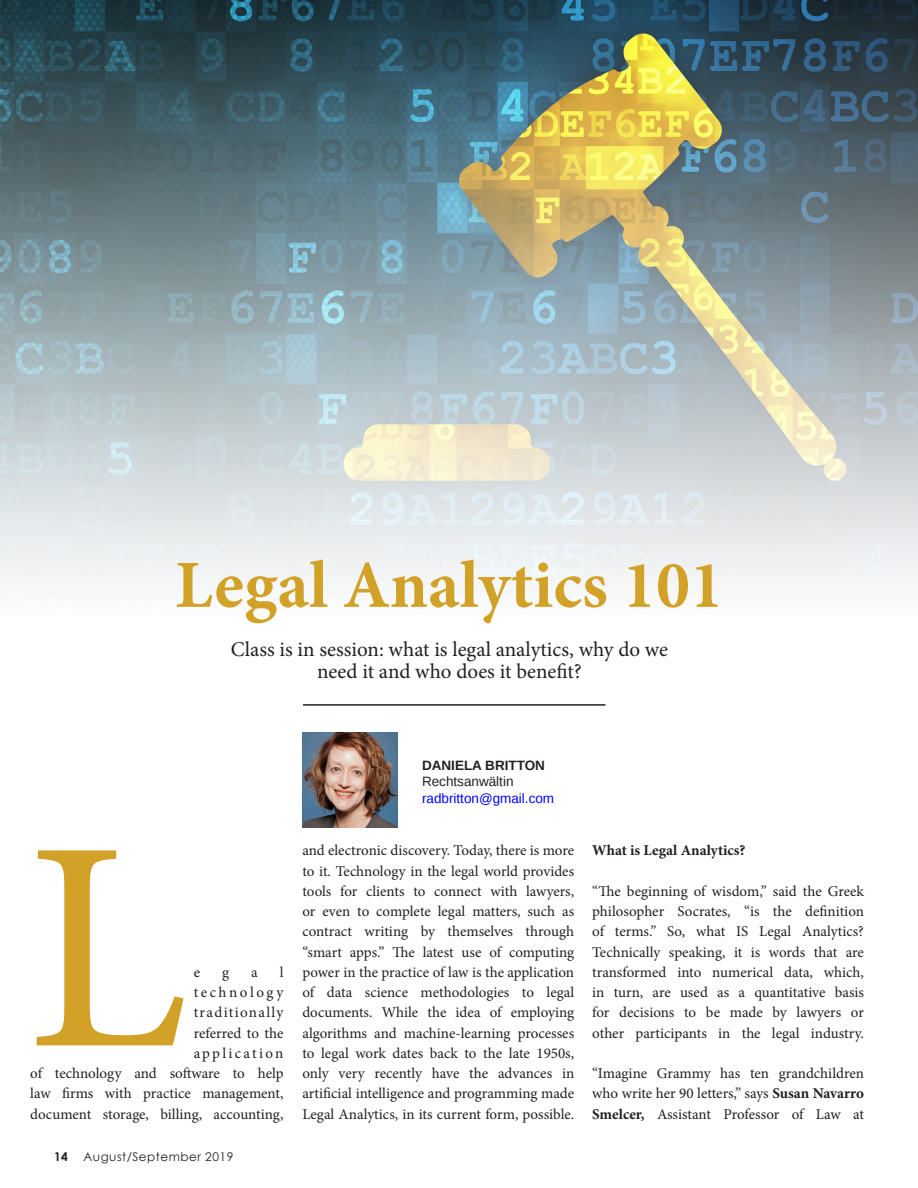
<style>
.page{position:relative;width:918px;height:1188px;background:#fff}
.page>*{position:absolute;margin:0;border:0;box-sizing:border-box;transform-origin:0 0}
.t1{font:300px "Minion Pro";color:#d2a128}
.t2{font:700 67.5px "Minion Pro";color:#d2a128}
.t3{font:21px/22.5px "Minion Pro";color:#231f20;text-align:center}
.t4{font:15px/20.2px "Minion Pro";color:#231f20;text-align:justify}
.t5{font:700 15px "Minion Pro";color:#231f20}
.t6{font:13.5px "Liberation Sans";color:#00f}
.t7{font:700 13.5px "Liberation Sans";color:#231f20}
.t8{font:13.5px "Liberation Sans";color:#231f20}
.t9{font:12px "Century Gothic";letter-spacing:.04em;color:#231f20}
.t10{font:700 12px "Century Gothic";color:#231f20}
.s1{font-weight:700}
</style>
<div class="page">
<img style="left:0;top:0;width:918px;height:828px">
<hr style="left:303px;top:704px;width:302px;height:2px;background:#231f20">
<img style="left:302px;top:732px;width:95px;height:95px">
<h2 class="t2" style="left:175px;top:538px;width:550px">Legal Analytics 101</h2>
<h3 class="t3" style="left:231px;top:638px;width:439px">Class is in session: what is legal analytics, why do we need it and who does it benefit?</h3>
<h1 class="t1" style="left:26px;top:749px;width:163px">L</h1>
<p class="t4" style="left:30px;top:962px;width:255px;text-align:right">l<br>technology<br>traditionally<br>referred to the<br>application<br>of technology and software to help law firms with practice management, document storage, billing, accounting,</p>
<p class="t4" style="left:194px;top:962px;width:8px">e</p>
<p class="t4" style="left:222px;top:962px;width:9px">g</p>
<p class="t4" style="left:251px;top:962px;width:8px">a</p>
<p class="t10" style="left:54px;top:1149px;width:15px">14</p>
<p class="t9" style="left:84px;top:1149px;width:151px">August/September 2019</p>
<p class="t7" style="left:422px;top:758px;width:124px">DANIELA BRITTON</p>
<p class="t8" style="left:422px;top:774px;width:93px">Rechtsanwältin</p>
<p class="t6" style="left:422px;top:790px;width:134px">radbritton@gmail.com</p>
<p class="t4" style="left:302px;top:841px;width:273px">and electronic discovery. Today, there is more to it. Technology in the legal world provides tools for clients to connect with lawyers, or even to complete legal matters, such as contract writing by themselves through “smart apps.” The latest use of computing power in the practice of law is the application of data science methodologies to legal documents. While the idea of employing algorithms and machine-learning processes to legal work dates back to the late 1950s, only very recently have the advances in artificial intelligence and programming made Legal Analytics, in its current form, possible.</p>
<p class="t5" style="left:592px;top:840px;width:155px">What is Legal Analytics?</p>
<p class="t4" style="left:592px;top:881px;width:273px">“The beginning of wisdom,” said the Greek philosopher Socrates, “is the definition of terms.” So, what IS Legal Analytics?<br>Technically speaking, it is words that are transformed into numerical data, which, in turn, are used as a quantitative basis for decisions to be made by lawyers or other participants in the legal industry.</p>
<p class="t4" style="left:592px;top:1063px;width:273px">“Imagine Grammy has ten grandchildren who write her 90 letters,” says <span class="s1">Susan Navarro Smelcer,</span> Assistant Professor of Law at</p>
</div>
